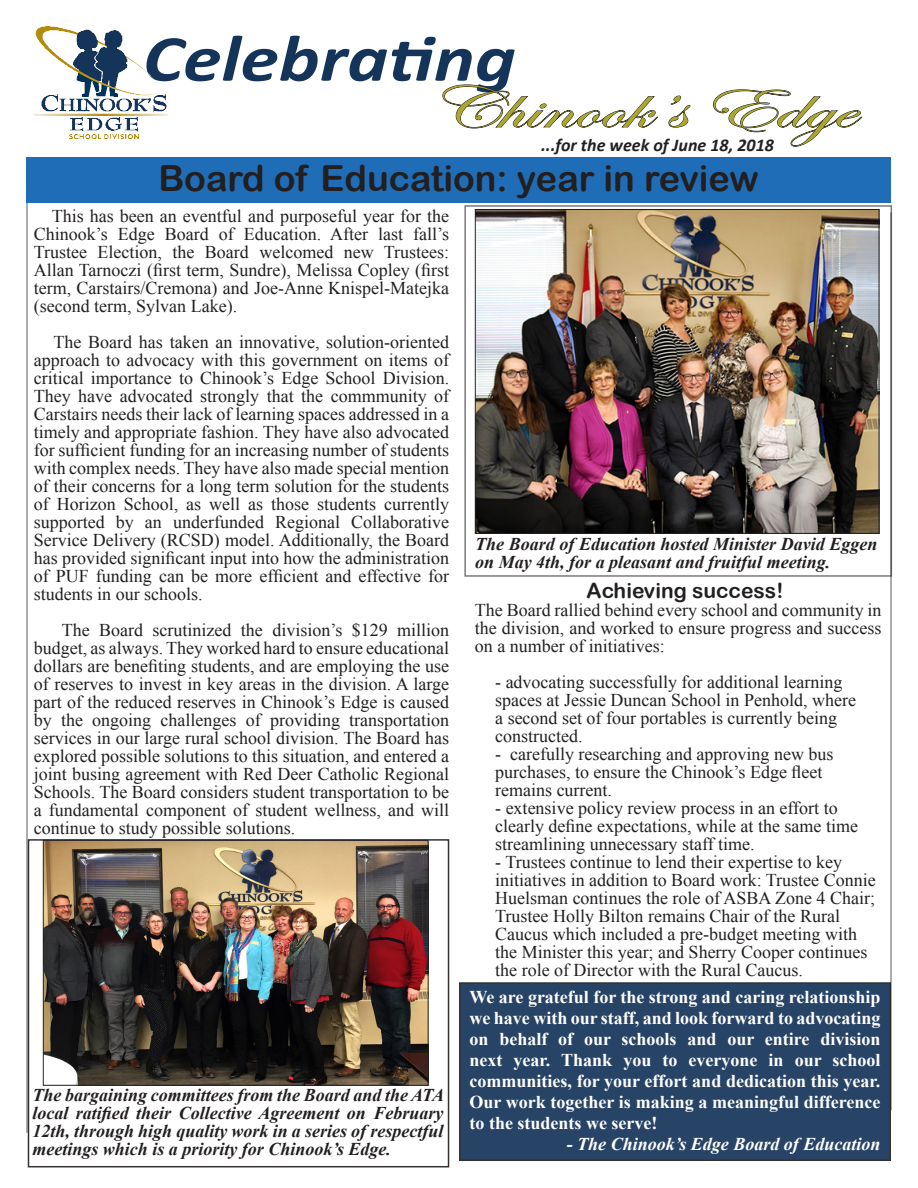
<style>
.page{position:relative;width:918px;height:1188px;background:#fff}
.page>*{position:absolute;margin:0;border:0;box-sizing:border-box;transform-origin:0 0}
.t1{font:italic 700 66.15px "Calibri";color:#14345a;scale:1.18 1}
.t2{font:60px "Edwardian Script ITC";color:#aaa62e;scale:1.45 1}
.t3{font:36px "Arial Rounded MT Bold";color:#231f20}
.t4{font:21px "Arial Rounded MT Bold";color:#231f20}
.t5{font:18px/18px "Times New Roman";color:#231f20;text-align:justify}
.t6{font:700 18px/21px "Times New Roman";color:#fff;text-align:justify}
.t7{font:italic 700 18px/18px "Times New Roman";color:#231f20}
.t8{font:italic 700 18px "Times New Roman";color:#fff}
.t9{font:italic 700 18px "Calibri";color:#231f20}
</style>
<div class="page">
<svg style="left:442px;top:84px;width:216px;height:45px"></svg>
<svg style="left:668px;top:95px;width:23px;height:33px"></svg>
<svg style="left:713px;top:89px;width:149px;height:58px"></svg>
<img style="left:33px;top:27px;width:135px;height:111px">
<hr style="left:26px;top:203px;width:2px;height:930px;background:#231f20">
<hr style="left:890px;top:212px;width:2px;height:898px;background:#231f20">
<div style="left:26px;top:158px;width:865px;height:45px;background:#1e6db6"></div>
<img style="left:477px;top:211px;width:400px;height:321px">
<div style="left:475px;top:209px;width:404px;height:325px;border:1px solid #231f20"></div>
<img style="left:45px;top:842px;width:381px;height:241px">
<div style="left:28px;top:839px;width:421px;height:328px;border:2px solid #231f20"></div>
<div style="left:460px;top:983px;width:430px;height:177px;background:#274467"></div>
<div style="left:459px;top:982px;width:432px;height:179px;border:2px solid #231f20"></div>
<p class="t1" style="left:143px;top:17px;width:318px">Celebrating</p>
<p class="t2" style="left:428px;top:75px;width:295px">Chinook’s Edge</p>
<p class="t3" style="left:158px;top:157px;width:602px">Board of Education: year in review</p>
<p class="t5" style="left:34px;top:207px;width:417px;text-indent:18px">This has been an eventful and purposeful year for the Chinook’s Edge Board of Education. After last fall’s Trustee Election, the Board welcomed new Trustees:<br>Allan Tarnoczi (first term, Sundre), Melissa Copley (first term, Carstairs/Cremona) and Joe-Anne Knispel-Matejka (second term, Sylvan Lake).</p>
<p class="t5" style="left:34px;top:333px;width:417px;text-indent:20px">The Board has taken an innovative, solution-oriented approach to advocacy with this government on items of critical importance to Chinook’s Edge School Division.<br>They have advocated strongly that the commmunity of Carstairs needs their lack of learning spaces addressed in a timely and appropriate fashion. They have also advocated for sufficient funding for an increasing number of students with complex needs. They have also made special mention of their concerns for a long term solution for the students of Horizon School, as well as those students currently supported by an underfunded Regional Collaborative Service Delivery (RCSD) model. Additionally, the Board has provided significant input into how the administration of PUF funding can be more efficient and effective for students in our schools.</p>
<p class="t5" style="left:34px;top:621px;width:417px;text-indent:28px">The Board scrutinized the division’s $129 million budget, as always. They worked hard to ensure educational dollars are benefiting students, and are employing the use of reserves to invest in key areas in the division. A large part of the reduced reserves in Chinook’s Edge is caused by the ongoing challenges of providing transportation services in our large rural school division. The Board has explored possible solutions to this situation, and entered a joint busing agreement with Red Deer Catholic Regional Schools. The Board considers student transportation to be a fundamental component of student wellness, and will continue to study possible solutions.</p>
<p class="t9" style="left:541px;top:133px;width:234px">...for the week of June 18, 2018</p>
<p class="t7" style="left:475px;top:535px;width:404px">The Board of Education hosted Minister David Eggen on May 4th, for a pleasant and fruitful meeting.</p>
<p class="t4" style="left:587px;top:578px;width:198px">Achieving success!</p>
<p class="t5" style="left:475px;top:601px;width:408px">The Board rallied behind every school and community in the division, and worked to ensure progress and success on a number of initiatives:</p>
<p class="t5" style="left:495px;top:673px;width:362px;text-align:left">- advocating successfully for additional learning spaces at Jessie Duncan School in Penhold, where a second set of four portables is currently being constructed.</p>
<p class="t5" style="left:495px;top:745px;width:340px;text-align:left">- carefully researching and approving new bus purchases, to ensure the Chinook’s Edge fleet remains current.</p>
<p class="t5" style="left:495px;top:799px;width:364px;text-align:left">- extensive policy review process in an effort to clearly define expectations, while at the same time streamlining unnecessary staff time.</p>
<p class="t5" style="left:495px;top:853px;width:382px;text-align:left">- Trustees continue to lend their expertise to key initiatives in addition to Board work: Trustee Connie Huelsman continues the role of ASBA Zone 4 Chair; Trustee Holly Bilton remains Chair of the Rural Caucus which included a pre-budget meeting with the Minister this year; and Sherry Cooper continues the role of Director with the Rural Caucus.</p>
<p class="t7" style="left:32px;top:1085px;width:413px;text-align:justify">The bargaining committees from the Board and the ATA local ratified their Collective Agreement on February 12th, through high quality work in a series of respectful meetings which is a priority for Chinook’s Edge.</p>
<p class="t6" style="left:470px;top:986px;width:412px">We are grateful for the strong and caring relationship we have with our staff, and look forward to advocating on behalf of our schools and our entire division next year. Thank you to everyone in our school communities, for your effort and dedication this year.<br>Our work together is making a meaningful difference to the students we serve!</p>
<p class="t8" style="left:567px;top:1131px;width:315px">- The Chinook’s Edge Board of Education</p>
</div>
